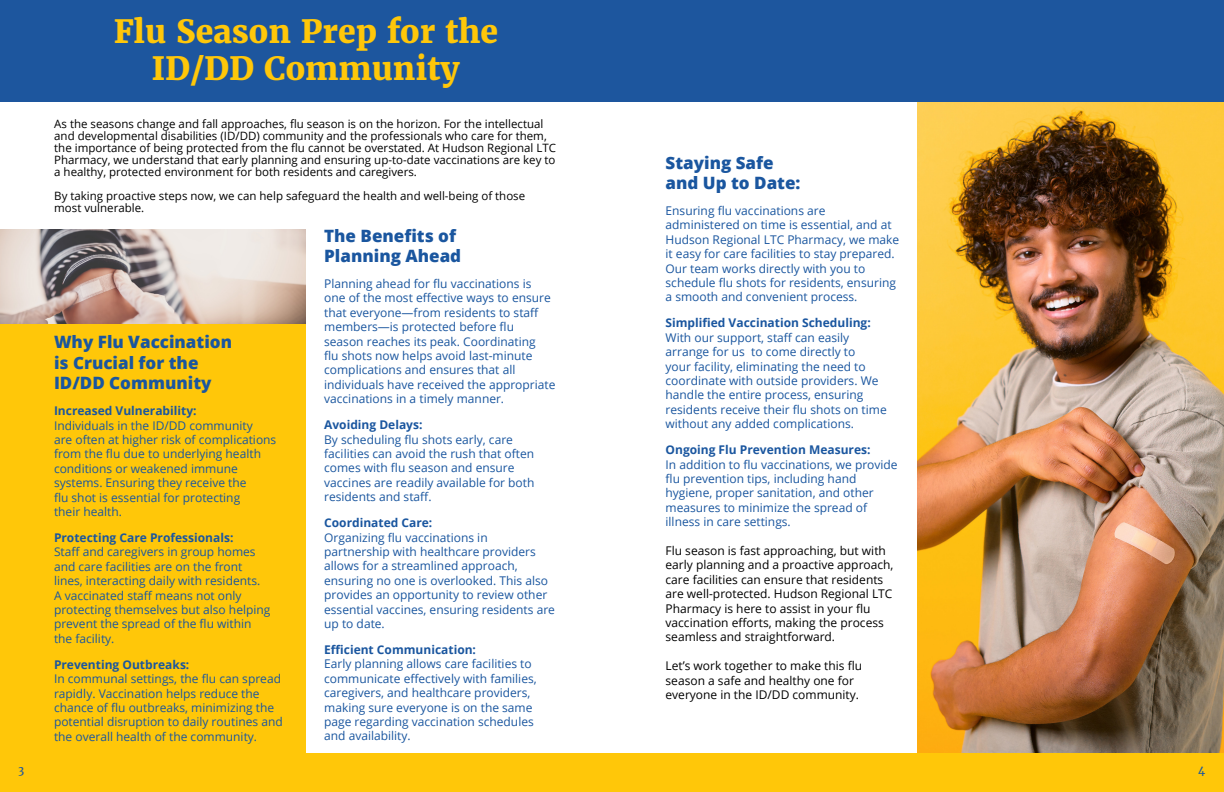
<style>
.page{position:relative;width:1224px;height:792px;background:#fff}
.page>*{position:absolute;margin:0;border:0;box-sizing:border-box;transform-origin:0 0}
.t1{font:800 32px/37px "Merriweather";color:#ffc709;text-align:center}
.t2{font:800 17px/20.4px "Open Sans";color:#1a569f}
.t3{font:12px/14.4px "Open Sans";color:#1a569f}
.t4{font:12px/14.4px "Open Sans";color:#000}
.t5{font:700 12px "Open Sans";color:#1a569f}
.t6{font:11.5px/12px "Open Sans";color:#000}
.t7{font:11px "Merriweather";color:#1d559e}
.t8{font:11px "Merriweather";color:#1a569f}
.s1{font-weight:700}
</style>
<div class="page">
<img style="left:0;top:229px;width:306px;height:95px">
<img style="left:918px;top:101px;width:306px;height:652px">
<div style="left:0;top:324px;width:306px;height:461px;background:#ffc709"></div>
<div style="left:0;top:753px;width:630px;height:39px;background:#ffc709"></div>
<div style="left:594px;top:753px;width:630px;height:39px;background:#ffc709"></div>
<div style="left:0;top:0;width:1224px;height:101px;background:#1d569e"></div>
<p class="t1" style="left:114px;top:13px;width:386px">Flu Season Prep for the<br>ID/DD Community</p>
<p class="t6" style="left:54px;top:117px;width:503px">As the seasons change and fall approaches, flu season is on the horizon. For the intellectual and developmental disabilities (ID/DD) community and the professionals who care for them, the importance of being protected from the flu cannot be overstated. At Hudson Regional LTC Pharmacy, we understand that early planning and ensuring up-to-date vaccinations are key to a healthy, protected environment for both residents and caregivers.</p>
<p class="t6" style="left:54px;top:189px;width:472px">By taking proactive steps now, we can help safeguard the health and well-being of those most vulnerable.</p>
<p class="t2" style="left:54px;top:331px;width:180px">Why Flu Vaccination is Crucial for the<br>ID/DD Community</p>
<p class="t3" style="left:54px;top:403px;width:224px"><span class="s1">Increased Vulnerability:<br></span>Individuals in the ID/DD community<br>are often at higher risk of complications from the flu due to underlying health conditions or weakened immune systems. Ensuring they receive the<br>flu shot is essential for protecting<br>their health.</p>
<p class="t3" style="left:54px;top:530px;width:218px"><span class="s1">Protecting Care Professionals:<br></span>Staff and caregivers in group homes and care facilities are on the front lines, interacting daily with residents.<br>A vaccinated staff means not only protecting themselves but also helping prevent the spread of the flu within the facility.</p>
<p class="t3" style="left:54px;top:657px;width:230px"><span class="s1">Preventing Outbreaks:<br></span>In communal settings, the flu can spread rapidly. Vaccination helps reduce the chance of flu outbreaks, minimizing the potential disruption to daily routines and the overall health of the community.</p>
<p class="t2" style="left:324px;top:224px;width:139px">The Benefits of<br>Planning Ahead</p>
<p class="t3" style="left:324px;top:276px;width:233px">Planning ahead for flu vaccinations is one of the most effective ways to ensure that everyone—from residents to staff members—is protected before flu season reaches its peak. Coordinating<br>flu shots now helps avoid last-minute complications and ensures that all individuals have received the appropriate vaccinations in a timely manner.</p>
<p class="t3" style="left:324px;top:417px;width:212px"><span class="s1">Avoiding Delays:<br></span>By scheduling flu shots early, care facilities can avoid the rush that often comes with flu season and ensure vaccines are readily available for both residents and staff.</p>
<p class="t3" style="left:324px;top:515px;width:232px"><span class="s1">Coordinated Care:<br></span>Organizing flu vaccinations in partnership with healthcare providers allows for a streamlined approach, ensuring no one is overlooked. This also provides an opportunity to review other essential vaccines, ensuring residents are up to date.</p>
<p class="t3" style="left:324px;top:642px;width:214px"><span class="s1">Efficient Communication:<br></span>Early planning allows care facilities to communicate effectively with families, caregivers, and healthcare providers, making sure everyone is on the same page regarding vaccination schedules and availability.</p>
<p class="t2" style="left:666px;top:151px;width:136px">Staying Safe and Up to Date:</p>
<p class="t3" style="left:666px;top:203px;width:235px">Ensuring flu vaccinations are administered on time is essential, and at Hudson Regional LTC Pharmacy, we make it easy for care facilities to stay prepared.<br>Our team works directly with you to schedule flu shots for residents, ensuring a smooth and convenient process.</p>
<p class="t5" style="left:666px;top:315px;width:207px">Simplified Vaccination Scheduling:</p>
<p class="t3" style="left:666px;top:330px;width:223px">With our support, staff can easily arrange for us to come directly to<br>your facility, eliminating the need to coordinate with outside providers. We handle the entire process, ensuring residents receive their flu shots on time without any added complications.</p>
<p class="t5" style="left:666px;top:441px;width:206px">Ongoing Flu Prevention Measures:</p>
<p class="t3" style="left:666px;top:457px;width:234px">In addition to flu vaccinations, we provide flu prevention tips, including hand hygiene, proper sanitation, and other measures to minimize the spread of illness in care settings.</p>
<p class="t4" style="left:666px;top:543px;width:229px">Flu season is fast approaching, but with early planning and a proactive approach, care facilities can ensure that residents are well-protected. Hudson Regional LTC Pharmacy is here to assist in your flu vaccination efforts, making the process seamless and straightforward.</p>
<p class="t4" style="left:666px;top:658px;width:198px">Let’s work together to make this flu season a safe and healthy one for everyone in the ID/DD community.</p>
<p class="t7" style="left:18px;top:763px;width:8px">3</p>
<p class="t8" style="left:1198px;top:763px;width:9px">4</p>
</div>
